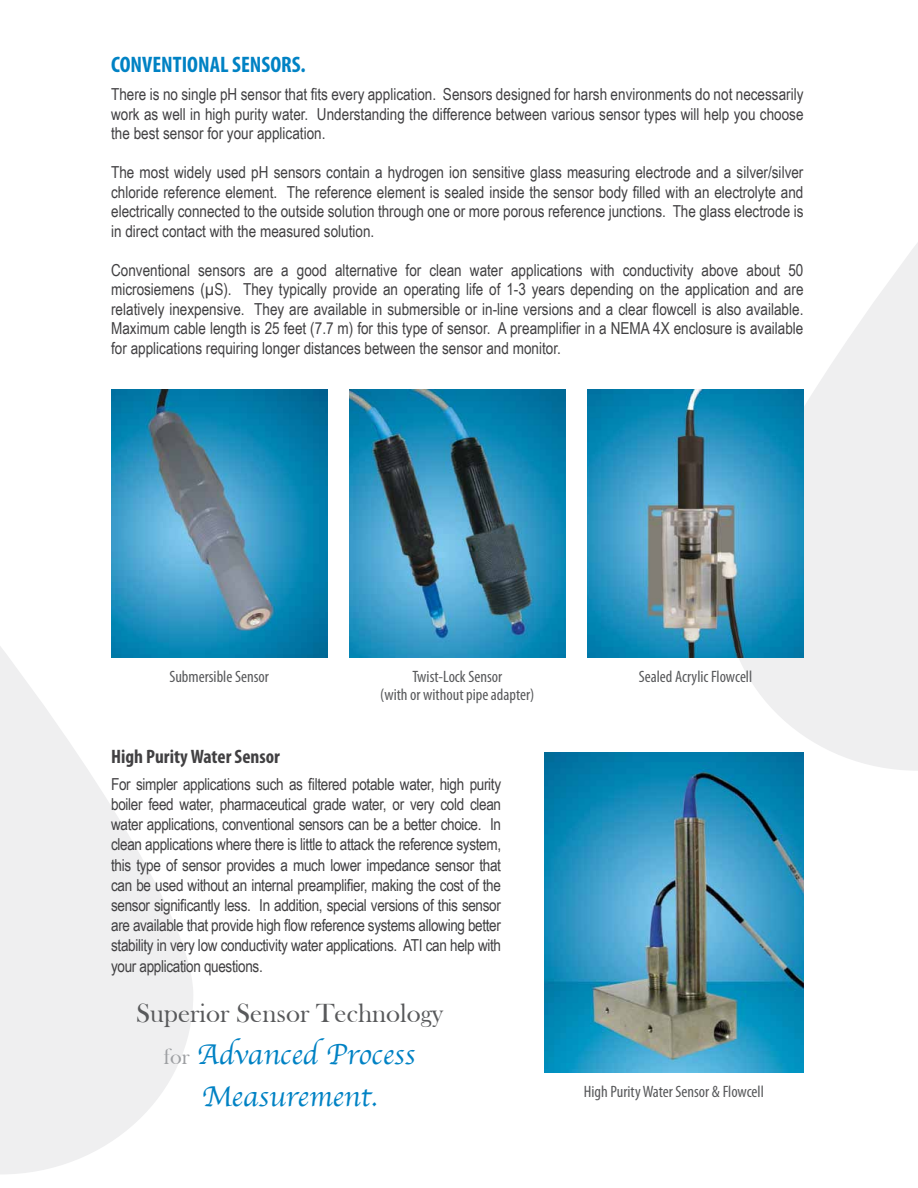
<style>
.page{position:relative;width:918px;height:1188px;background:#fff}
.page>*{position:absolute;margin:0;border:0;box-sizing:border-box;transform-origin:0 0}
.t1{font:30px/42px "Apple Chancery";color:#0082c4;text-align:center}
.t2{font:27px "Bask Old Face";color:#58595b}
.t3{font:700 condensed 22.5px "Myriad Pro";color:#0082c4}
.t4{font:700 condensed 19.5px "Myriad Pro";color:#414042}
.t5{font:16.5px/19.5px "Arial Narrow";color:#414042;text-align:justify}
.t6{font:condensed 16.5px/18px "Myriad Pro";color:#58595b;text-align:center}
.s1{font-family:"Bask Old Face";font-size:22.5px;color:#9d9fa2}
</style>
<div class="page">
<svg style="left:725px;top:243px;width:193px;height:528px;fill:#efeff0"></svg>
<svg style="left:0;top:646px;width:193px;height:528px;fill:#efeff0"></svg>
<img style="left:349px;top:390px;width:216px;height:267px">
<img style="left:111px;top:390px;width:216px;height:267px">
<img style="left:588px;top:390px;width:216px;height:267px">
<img style="left:544px;top:752px;width:260px;height:321px">
<h3 class="t3" style="left:111px;top:50px;width:196px">CONVENTIONAL SENSORS.</h3>
<p class="t5" style="left:111px;top:84px;width:694px">There is no single pH sensor that fits every application. Sensors designed for harsh environments do not necessarily work as well in high purity water. Understanding the difference between various sensor types will help you choose the best sensor for your application.</p>
<p class="t5" style="left:111px;top:162px;width:694px">The most widely used pH sensors contain a hydrogen ion sensitive glass measuring electrode and a silver/silver chloride reference element. The reference element is sealed inside the sensor body filled with an electrolyte and electrically connected to the outside solution through one or more porous reference junctions. The glass electrode is in direct contact with the measured solution.</p>
<p class="t5" style="left:111px;top:259px;width:694px">Conventional sensors are a good alternative for clean water applications with conductivity above about 50 microsiemens (µS). They typically provide an operating life of 1-3 years depending on the application and are relatively inexpensive. They are available in submersible or in-line versions and a clear flowcell is also available.<br>Maximum cable length is 25 feet (7.7 m) for this type of sensor. A preamplifier in a NEMA 4X enclosure is available for applications requiring longer distances between the sensor and monitor.</p>
<p class="t6" style="left:169px;top:668px;width:101px">Submersible Sensor</p>
<p class="t6" style="left:380px;top:667px;width:156px">Twist-Lock Sensor<br>(with or without pipe adapter)</p>
<p class="t4" style="left:111px;top:744px;width:170px">High Purity Water Sensor</p>
<p class="t5" style="left:111px;top:773px;width:391px;line-height:20.2px">For simpler applications such as filtered potable water, high purity boiler feed water, pharmaceutical grade water, or very cold clean water applications, conventional sensors can be a better choice. In clean applications where there is little to attack the reference system, this type of sensor provides a much lower impedance sensor that can be used without an internal preamplifier, making the cost of the sensor significantly less. In addition, special versions of this sensor are available that provide high flow reference systems allowing better stability in very low conductivity water applications. ATI can help with your application questions.</p>
<h2 class="t2" style="left:136px;top:998px;width:309px">Superior Sensor Technology</h2>
<h1 class="t1" style="left:164px;top:1033px;width:253px"><span class="s1">for</span> Advanced Process<br>Measurement.</h1>
<p class="t6" style="left:639px;top:668px;width:115px">Sealed Acrylic Flowcell</p>
<p class="t6" style="left:584px;top:1082px;width:181px">High Purity Water Sensor &amp; Flowcell</p>
</div>
